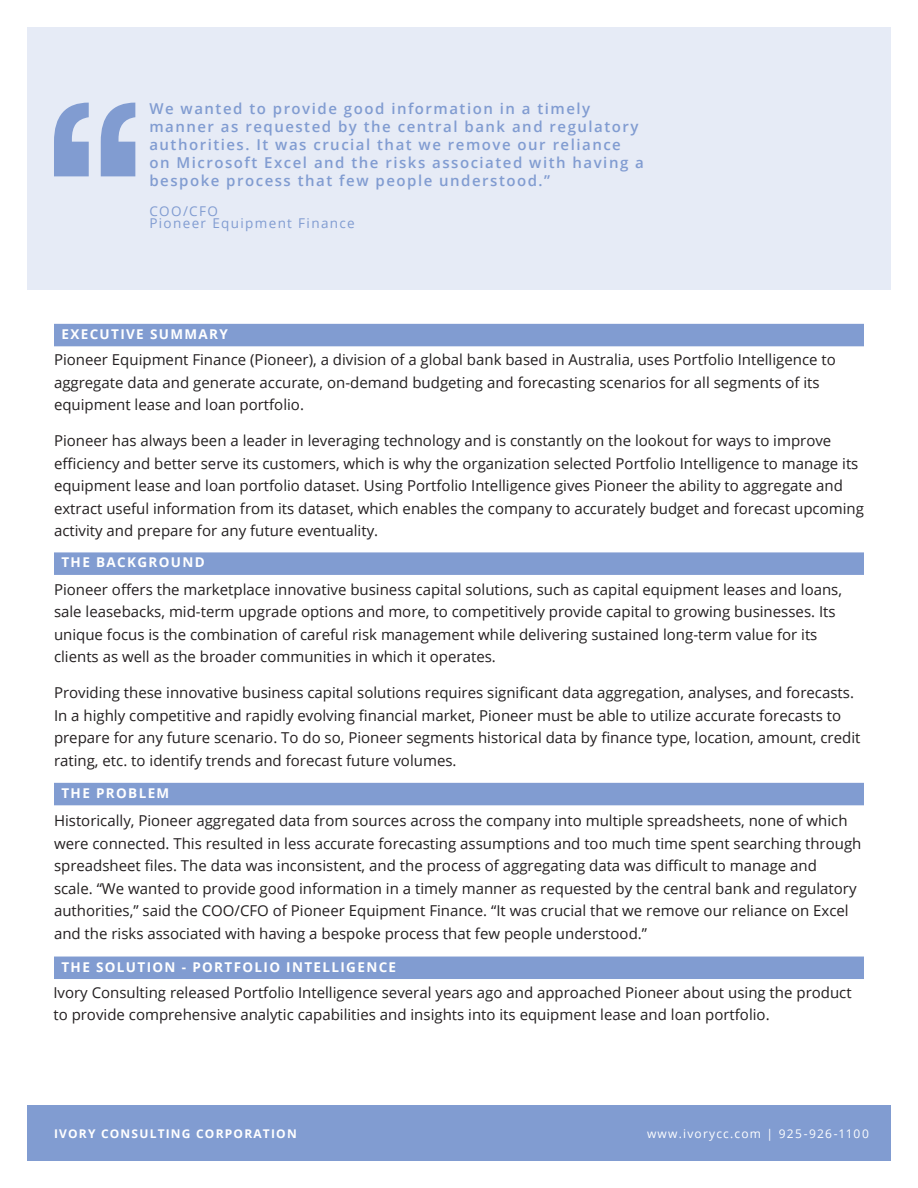
<style>
.page{position:relative;width:918px;height:1188px;background:#fff}
.page>*{position:absolute;margin:0;border:0;box-sizing:border-box;transform-origin:0 0}
.t1{font:15px/22.5px "Open Sans";color:#231f20}
.Body_Subhead_9_10{font:600 15px/18px "Open Sans";letter-spacing:.1em;color:#819cd1}
.Body_Header_9_10{font:700 13.5px "Open Sans";letter-spacing:.1em;color:#fff}
.t2{font:13.5px "Open Sans";letter-spacing:.1em;color:#819cd1}
.t3{font:12px "Open Sans";letter-spacing:.1em;color:#fff}
.t4{font:700 12px "Open Sans";letter-spacing:.1em;color:#fff}
</style>
<div class="page">
<div style="left:27px;top:1106px;width:864px;height:55px;background:#819cd1"></div>
<div style="left:27px;top:27px;width:864px;height:263px;background:#e6ebf6"></div>
<div style="left:54px;top:324px;width:810px;height:22px;background:#819cd1"></div>
<svg style="left:54px;top:103px;width:81px;height:73px"></svg>
<div style="left:54px;top:552px;width:810px;height:23px;background:#819cd1"></div>
<div style="left:54px;top:783px;width:810px;height:22px;background:#819cd1"></div>
<div style="left:54px;top:957px;width:810px;height:22px;background:#819cd1"></div>
<p class="Body_Subhead_9_10" style="left:149px;top:99px;width:496px">We wanted to provide good information in a timely manner as requested by the central bank and regulatory authorities. It was crucial that we remove our reliance on Microsoft Excel and the risks associated with having a bespoke process that few people understood.”</p>
<p class="t2" style="left:149px;top:202px;width:70px">COO/CFO</p>
<p class="t2" style="left:149px;top:214px;width:207px">Pioneer Equipment Finance</p>
<p class="Body_Header_9_10" style="left:62px;top:324px;width:168px">EXECUTIVE SUMMARY</p>
<p class="t1" style="left:54px;top:348px;width:783px">Pioneer Equipment Finance (Pioneer), a division of a global bank based in Australia, uses Portfolio Intelligence to aggregate data and generate accurate, on-demand budgeting and forecasting scenarios for all segments of its equipment lease and loan portfolio.</p>
<p class="t1" style="left:54px;top:429px;width:812px">Pioneer has always been a leader in leveraging technology and is constantly on the lookout for ways to improve efficiency and better serve its customers, which is why the organization selected Portfolio Intelligence to manage its equipment lease and loan portfolio dataset. Using Portfolio Intelligence gives Pioneer the ability to aggregate and extract useful information from its dataset, which enables the company to accurately budget and forecast upcoming activity and prepare for any future eventuality.</p>
<p class="Body_Header_9_10" style="left:62px;top:553px;width:145px">THE BACKGROUND</p>
<p class="t1" style="left:54px;top:578px;width:790px">Pioneer offers the marketplace innovative business capital solutions, such as capital equipment leases and loans, sale leasebacks, mid-term upgrade options and more, to competitively provide capital to growing businesses. Its unique focus is the combination of careful risk management while delivering sustained long-term value for its clients as well as the broader communities in which it operates.</p>
<p class="t1" style="left:54px;top:681px;width:808px">Providing these innovative business capital solutions requires significant data aggregation, analyses, and forecasts.<br>In a highly competitive and rapidly evolving financial market, Pioneer must be able to utilize accurate forecasts to prepare for any future scenario. To do so, Pioneer segments historical data by finance type, location, amount, credit rating, etc. to identify trends and forecast future volumes.</p>
<p class="Body_Header_9_10" style="left:62px;top:783px;width:109px">THE PROBLEM</p>
<p class="t1" style="left:54px;top:809px;width:809px">Historically, Pioneer aggregated data from sources across the company into multiple spreadsheets, none of which were connected. This resulted in less accurate forecasting assumptions and too much time spent searching through spreadsheet files. The data was inconsistent, and the process of aggregating data was difficult to manage and<br>scale. “We wanted to provide good information in a timely manner as requested by the central bank and regulatory authorities,” said the COO/CFO of Pioneer Equipment Finance. “It was crucial that we remove our reliance on Excel and the risks associated with having a bespoke process that few people understood.”</p>
<p class="Body_Header_9_10" style="left:62px;top:957px;width:336px">THE SOLUTION - PORTFOLIO INTELLIGENCE</p>
<p class="t1" style="left:53px;top:981px;width:800px">Ivory Consulting released Portfolio Intelligence several years ago and approached Pioneer about using the product to provide comprehensive analytic capabilities and insights into its equipment lease and loan portfolio.</p>
<p class="t4" style="left:54px;top:1125px;width:244px">IVORY CONSULTING CORPORATION</p>
<p class="t3" style="left:647px;top:1125px;width:223px">www.ivorycc.com | 925-926-1100</p>
</div>
